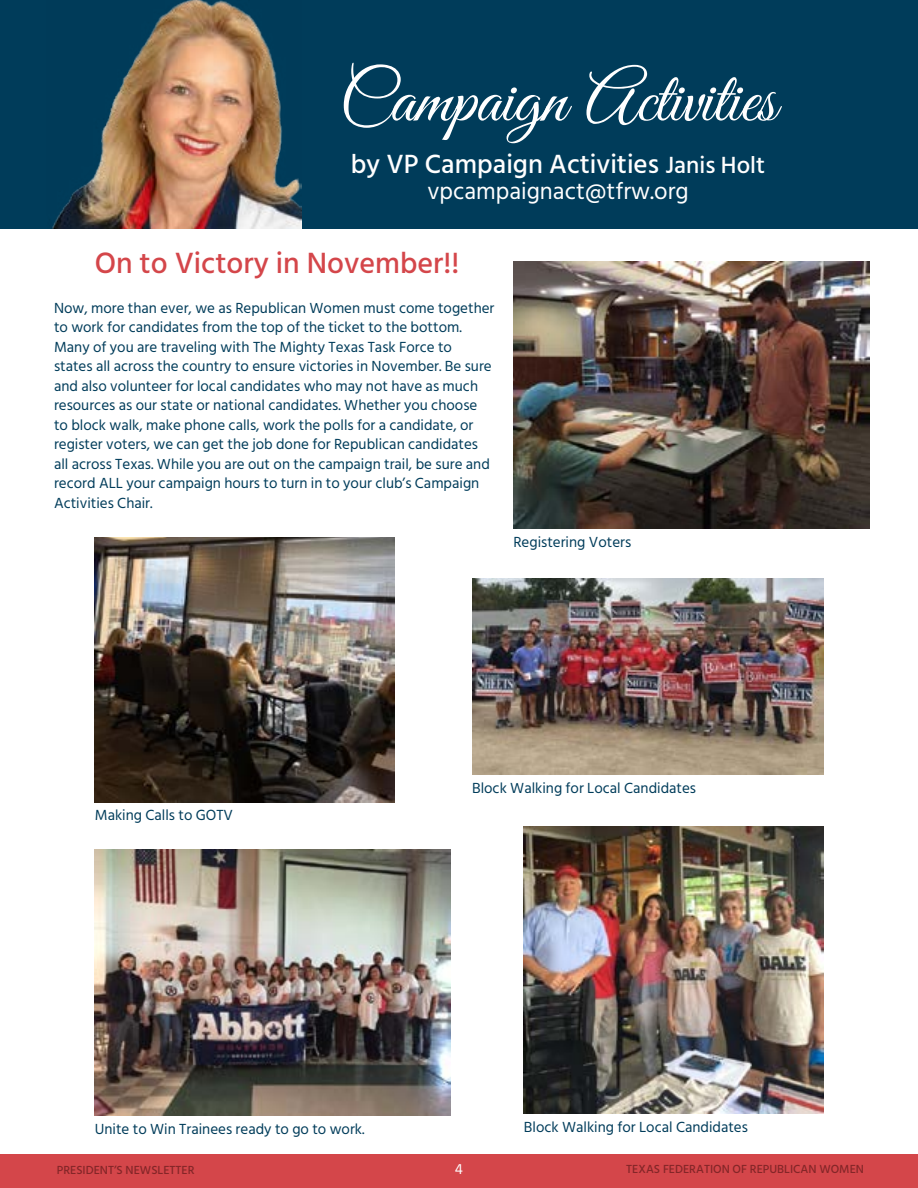
<style>
.page{position:relative;width:918px;height:1188px;background:#fff}
.page>*{position:absolute;margin:0;border:0;box-sizing:border-box;transform-origin:0 0}
.t1{font:72px "Great Vibes";color:#fff}
.t2{font:500 30px "Hind Siliguri";color:#d4464a}
.t3{font:500 27px "Hind Siliguri";color:#fff}
.t4{font:24px "Hind Siliguri";color:#fff}
.t5{font:15px/19.5px "Hind Siliguri";color:#003c5a}
.t6{font:15px "Hind Siliguri";color:#fff}
.t7{font:500 12px "Hind Siliguri";color:#842628}
.s1{font-size:24px}
</style>
<div class="page">
<div style="left:0;top:1154px;width:918px;height:34px;background:#d4464a"></div>
<div style="left:0;top:0;width:918px;height:229px;background:#003c5a"></div>
<img style="left:52px;top:0;width:250px;height:229px">
<img style="left:472px;top:578px;width:351px;height:197px">
<img style="left:95px;top:849px;width:356px;height:267px">
<img style="left:513px;top:261px;width:356px;height:268px">
<img style="left:524px;top:826px;width:299px;height:288px">
<img style="left:95px;top:537px;width:300px;height:265px">
<h1 class="t1" style="left:339px;top:59px;width:439px">Campaign Activities</h1>
<h3 class="t3" style="left:351px;top:145px;width:416px">by VP Campaign Activities <span class="s1">Janis Holt</span></h3>
<h3 class="t4" style="left:427px;top:174px;width:263px">vpcampaignact@tfrw.org</h3>
<h2 class="t2" style="left:95px;top:242px;width:366px">On to Victory in November!!</h2>
<p class="t5" style="left:54px;top:299px;width:442px">Now, more than ever, we as Republican Women must come together to work for candidates from the top of the ticket to the bottom.<br>Many of you are traveling with The Mighty Texas Task Force to<br>states all across the country to ensure victories in November. Be sure and also volunteer for local candidates who may not have as much resources as our state or national candidates. Whether you choose to block walk, make phone calls, work the polls for a candidate, or register voters, we can get the job done for Republican candidates all across Texas. While you are out on the campaign trail, be sure and record ALL your campaign hours to turn in to your club’s Campaign Activities Chair.</p>
<p class="t5" style="left:513px;top:533px;width:119px">Registering Voters</p>
<p class="t5" style="left:95px;top:807px;width:140px">Making Calls to GOTV</p>
<p class="t5" style="left:472px;top:779px;width:226px">Block Walking for Local Candidates</p>
<p class="t5" style="left:95px;top:1120px;width:271px">Unite to Win Trainees ready to go to work.</p>
<p class="t5" style="left:524px;top:1118px;width:226px">Block Walking for Local Candidates</p>
<p class="t7" style="left:57px;top:1162px;width:139px">PRESIDENT’S NEWSLETTER</p>
<p class="t6" style="left:455px;top:1159px;width:10px">4</p>
<p class="t7" style="left:626px;top:1160px;width:239px">TEXAS FEDERATION OF REPUBLICAN WOMEN</p>
</div>
